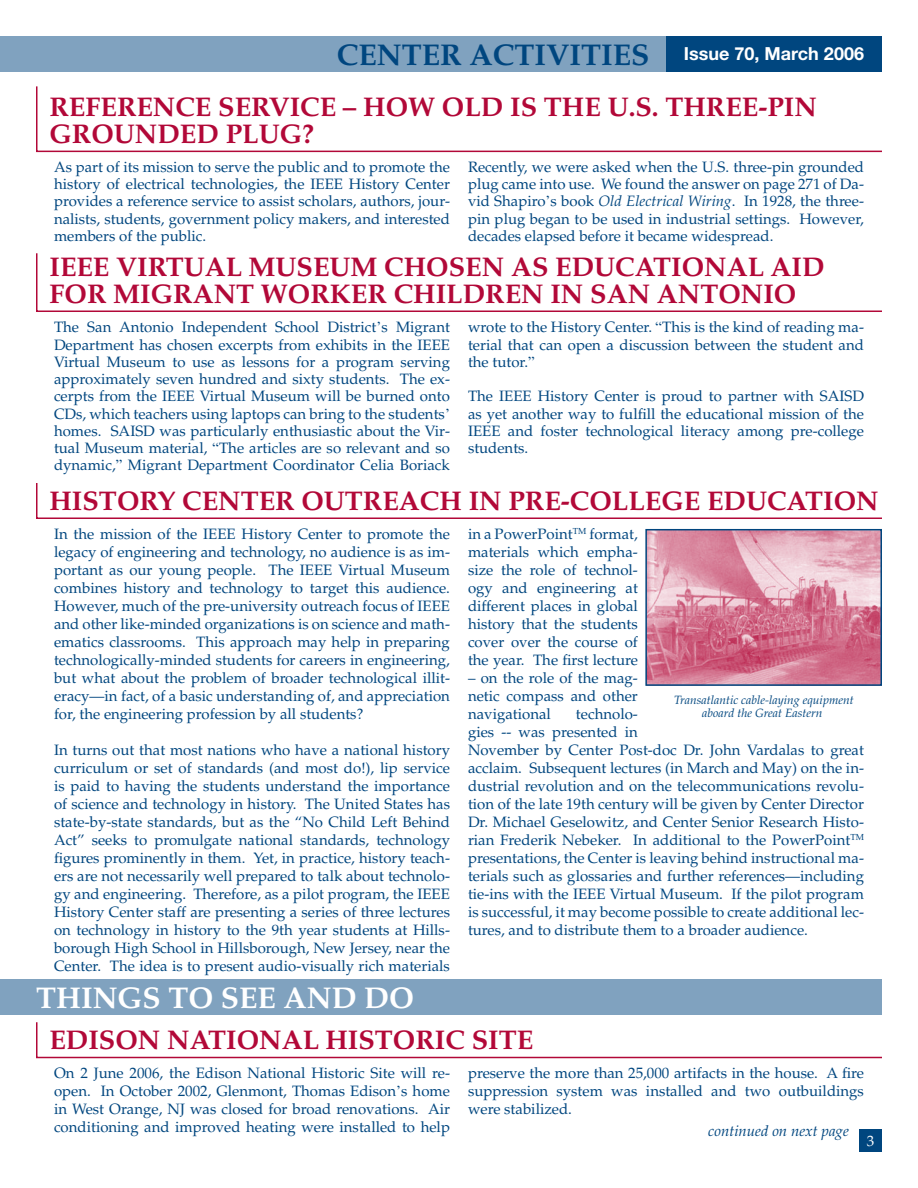
<style>
.page{position:relative;width:918px;height:1188px;background:#fff}
.page>*{position:absolute;margin:0;border:0;box-sizing:border-box;transform-origin:0 0}
.t1{font:700 30px "Palatino LT Std";color:#00467f}
.t2{font:700 30px "Palatino LT Std";color:#fff}
.t3{font:700 27px/27px "Palatino LT Std";color:#b20838}
.t4{font:700 18px "Helvetica Neue LT Std";color:#fff}
.t5{font:15px/18px "Palatino LT Std";color:#00467f;text-align:justify}
.t6{font:italic 15px "Palatino LT Std";color:#00467f}
.t7{font:italic 12px/13.5px "Palatino LT Std";color:#00467f;text-align:center}
.s1{font-family:"Times"}
.s2{font-style:italic}
</style>
<div class="page">
<div style="left:0;top:36px;width:882px;height:36px;background:#80a2bf"></div>
<div style="left:666px;top:36px;width:216px;height:36px;background:#00467f"></div>
<div style="left:859px;top:1130px;width:23px;height:22px;background:#00467f"></div>
<div style="left:0;top:980px;width:882px;height:36px;background:#80a2bf"></div>
<svg style="left:36px;top:86px;width:846px;height:67px"></svg>
<svg style="left:36px;top:253px;width:846px;height:59px"></svg>
<img style="left:648px;top:532px;width:231px;height:151px">
<div style="left:645px;top:529px;width:237px;height:157px;border:2px solid #00467f"></div>
<svg style="left:36px;top:483px;width:846px;height:36px"></svg>
<svg style="left:36px;top:1022px;width:846px;height:37px"></svg>
<h1 class="t1" style="left:337px;top:37px;width:314px">CENTER ACTIVITIES</h1>
<p class="t4" style="left:684px;top:43px;width:182px">Issue 70, March 2006</p>
<h2 class="t3" style="left:50px;top:94px;width:107px">REFERENCE</h2>
<h2 class="t3" style="left:218px;top:94px;width:69px">SERVICE</h2>
<h2 class="t3" style="left:343px;top:94px;width:442px">– HOW OLD IS THE U.S. THREE-PIN</h2>
<h2 class="t3" style="left:50px;top:121px;width:266px">GROUNDED PLUG?</h2>
<p class="t5" style="left:54px;top:159px;width:398px;line-height:17.2px">As part of its mission to serve the public and to promote the history of electrical technologies, the IEEE History Center provides a reference service to assist scholars, authors, jour&shy;nalists, students, government policy makers, and interested members of the public.</p>
<p class="t5" style="left:468px;top:159px;width:398px;line-height:17.2px">Recently, we were asked when the U.S. three-pin grounded plug came into use. We found the answer on page 271 of Da&shy;vid Shapiro<span class="s1">’</span>s book <span class="s2">Old Electrical Wiring</span>. In 1928, the three&shy;pin plug began to be used in industrial settings. However, decades elapsed before it became widespread.</p>
<h2 class="t3" style="left:50px;top:254px;width:777px;text-indent:462px">AS EDUCATIONAL AID<br>FOR MIGRANT WORKER CHILDREN IN SAN ANTONIO</h2>
<h2 class="t3" style="left:50px;top:254px;width:248px">IEEE VIRTUAL MUSEUM</h2>
<h2 class="t3" style="left:384px;top:254px;width:84px">CHOSEN</h2>
<p class="t5" style="left:54px;top:319px;width:398px;line-height:17.2px">The San Antonio Independent School District<span class="s1">’</span>s Migrant Department has chosen excerpts from exhibits in the IEEE Virtual Museum to use as lessons for a program serving approximately seven hundred and sixty students. The ex&shy;cerpts from the IEEE Virtual Museum will be burned onto CDs, which teachers using laptops can bring to the students<span class="s1">’ </span>homes. SAISD was particularly enthusiastic about the Vir&shy;tual Museum material, <span class="s1">“</span>The articles are so relevant and so dynamic,<span class="s1">”</span> Migrant Department Coordinator Celia Boriack</p>
<p class="t5" style="left:468px;top:319px;width:398px;line-height:17.2px">wrote to the History Center. <span class="s1">“</span>This is the kind of reading ma&shy;terial that can open a discussion between the student and the tutor.<span class="s1">”</span></p>
<p class="t5" style="left:468px;top:388px;width:397px;line-height:17.2px">The IEEE History Center is proud to partner with SAISD as yet another way to fulfill the educational mission of the IEEE and foster technological literacy among pre-college students.</p>
<h2 class="t3" style="left:50px;top:488px;width:825px">HISTORY CENTER OUTREACH IN PRE-COLLEGE EDUCATION</h2>
<p class="t5" style="left:54px;top:525px;width:398px">In the mission of the IEEE History Center to promote the legacy of engineering and technology, no audience is as im&shy;portant as our young people. The IEEE Virtual Museum combines history and technology to target this audience.<br>However, much of the pre-university outreach focus of IEEE and other like-minded organizations is on science and math&shy;ematics classrooms. This approach may help in preparing technologically-minded students for careers in engineering, but what about the problem of broader technological illit&shy;eracy—in fact, of a basic understanding of, and appreciation for, the engineering profession by all students?</p>
<p class="t5" style="left:54px;top:741px;width:398px">In turns out that most nations who have a national history curriculum or set of standards (and most do!), lip service is paid to having the students understand the importance of science and technology in history. The United States has state-by-state standards, but as the “No Child Left Behind Act” seeks to promulgate national standards, technology figures prominently in them. Yet, in practice, history teach&shy;ers are not necessarily well prepared to talk about technolo&shy;gy and engineering. Therefore, as a pilot program, the IEEE History Center staff are presenting a series of three lectures on technology in history to the 9th year students at Hills&shy;borough High School in Hillsborough, New Jersey, near the Center. The idea is to present audio-visually rich materials</p>
<h1 class="t2" style="left:36px;top:981px;width:22px">THIN</h1>
<h1 class="t2" style="left:118px;top:981px;width:122px">GS TO SEE</h1>
<h1 class="t2" style="left:283px;top:981px;width:132px">AND DO</h1>
<p class="t5" style="left:468px;top:525px;width:172px">in a PowerPoint<sup>TM</sup> format, materials which empha&shy;size the role of technol&shy;ogy and engineering at different places in global history that the students cover over the course of the year. The first lecture</p>
<p class="t5" style="left:468px;top:669px;width:171px">– on the role of the mag&shy;netic compass and other navigational</p>
<p class="t7" style="left:674px;top:693px;width:181px">Transatlantic cable-laying equipment aboard the Great Eastern</p>
<p class="t5" style="left:468px;top:705px;width:398px;text-align:left;text-indent:108px">technolo-<br>gies -- was presented in<br>November by Center Post-doc Dr. John Vardalas to great acclaim. Subsequent lectures (in March and May) on the in&shy;dustrial revolution and on the telecommunications revolu&shy;tion of the late 19th century will be given by Center Director Dr. Michael Geselowitz, and Center Senior Research Histo&shy;rian Frederik Nebeker. In additional to the PowerPoint<sup>TM </sup>presentations, the Center is leaving behind instructional ma&shy;terials such as glossaries and further references—including tie-ins with the IEEE Virtual Museum. If the pilot program is successful, it may become possible to create additional lec&shy;tures, and to distribute them to a broader audience.</p>
<h2 class="t3" style="left:50px;top:1027px;width:482px">EDIS ON NATIONAL HISTORIC SITE</h2>
<p class="t5" style="left:54px;top:1064px;width:398px">On 2 June 2006, the Edison National Historic Site will re&shy;open. In October 2002, Glenmont, Thomas Edison<span class="s1">’</span>s home in West Orange, NJ was closed for broad renovations. Air conditioning and improved heating were installed to help</p>
<p class="t5" style="left:468px;top:1064px;width:397px">preserve the more than 25,000 artifacts in the house. A fire suppression system was installed and two outbuildings were stabilized.</p>
<p class="t6" style="left:708px;top:1122px;width:142px">continued on next page</p>
</div>
